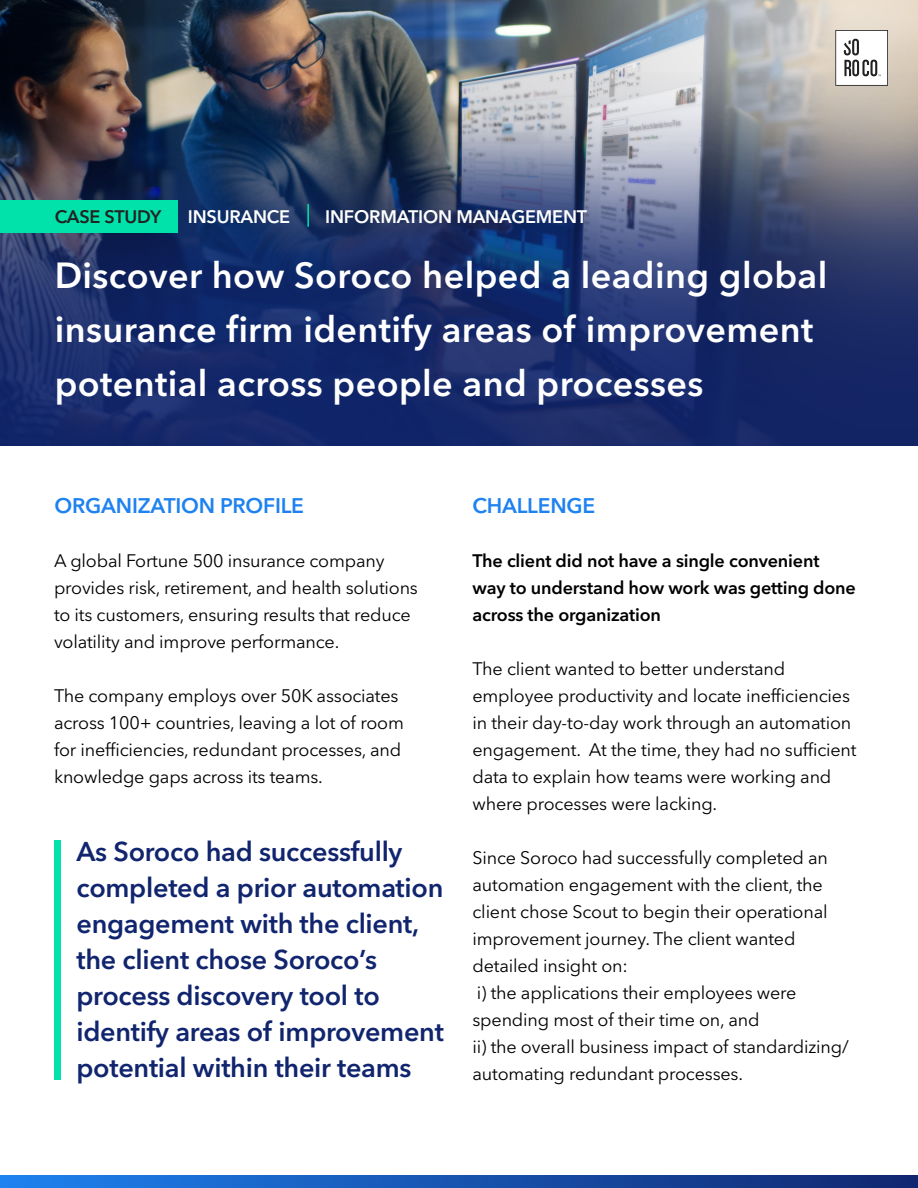
<style>
.page{position:relative;width:918px;height:1188px;background:#fff}
.page>*{position:absolute;margin:0;border:0;box-sizing:border-box;transform-origin:0 0}
.Asset_Title_Style{font:600 36px/54px "Avenir Next LT Pro";letter-spacing:.01em;color:#fff}
.t1{font:600 27px/36px "Avenir Next LT Pro";letter-spacing:-.01em;color:#11256e}
.Paragraph_Style_1{font:600 21px "Avenir Next LT Pro";letter-spacing:-.01em;color:#1e82f0}
.Section_Heading_Styl{font:600 21px "Avenir Next LT Pro";letter-spacing:-.01em;color:#1e82f0}
.Body_Copy{font:18px/27px "Avenir Next LT Pro";letter-spacing:-.01em;color:#000}
.t2{font:600 18px/27px "Avenir Next LT Pro";letter-spacing:-.01em;color:#000}
.t3{font:600 18px "Avenir Next LT Pro";letter-spacing:-.01em;color:#fff}
.t4{font:600 18px "Avenir Next LT Pro";letter-spacing:-.01em;color:#222}
</style>
<div class="page">
<svg style="left:0;top:1175px;width:918px;height:13px;background:#1753af"></svg>
<img style="left:0;top:0;width:918px;height:446px">
<div style="left:0;top:200px;width:177px;height:32px;background:#00e2aa"></div>
<hr style="left:307px;top:204px;width:2px;height:23px;background:#00e2aa">
<svg style="left:835px;top:30px;width:53px;height:56px"></svg>
<div style="left:54px;top:841px;width:7px;height:239px;background:#00e2aa"></div>
<p class="t4" style="left:55px;top:206px;width:108px">CASE STUDY</p>
<p class="t3" style="left:188px;top:206px;width:104px">INSURANCE</p>
<p class="t3" style="left:325px;top:206px;width:263px">INFORMATION MANAGEMENT</p>
<p class="Asset_Title_Style" style="left:55px;top:248px;width:774px">Discover how Soroco helped a leading global insurance firm identify areas of improvement potential across people and processes</p>
<p class="Paragraph_Style_1" style="left:55px;top:493px;width:251px">ORGANIZATION PROFILE</p>
<p class="Section_Heading_Styl" style="left:472px;top:493px;width:124px">CHALLENGE</p>
<p class="Body_Copy" style="left:54px;top:547px;width:365px">A global Fortune 500 insurance company provides risk, retirement, and health solutions to its customers, ensuring results that reduce volatility and improve performance.</p>
<p class="Body_Copy" style="left:54px;top:682px;width:351px">The company employs over 50K associates across 100+ countries, leaving a lot of room for inefficiencies, redundant processes, and knowledge gaps across its teams.</p>
<p class="t1" style="left:76px;top:833px;width:369px">As Soroco had successfully completed a prior automation engagement with the client, the client chose Soroco’s process discovery tool to identify areas of improvement potential within their teams</p>
<p class="t2" style="left:472px;top:547px;width:385px">The client did not have a single convenient way to understand how work was getting done across the organization</p>
<p class="Body_Copy" style="left:472px;top:655px;width:386px">The client wanted to better understand employee productivity and locate inefficiencies in their day-to-day work through an automation engagement. At the time, they had no sufficient data to explain how teams were working and where processes were lacking.</p>
<p class="Body_Copy" style="left:472px;top:844px;width:357px">Since Soroco had successfully completed an automation engagement with the client, the client chose Scout to begin their operational improvement journey. The client wanted detailed insight on:</p>
<p class="Body_Copy" style="left:472px;top:979px;width:325px">i) the applications their employees were spending most of their time on, and</p>
<p class="Body_Copy" style="left:472px;top:1033px;width:378px">ii) the overall business impact of standardizing/ automating redundant processes.</p>
</div>
